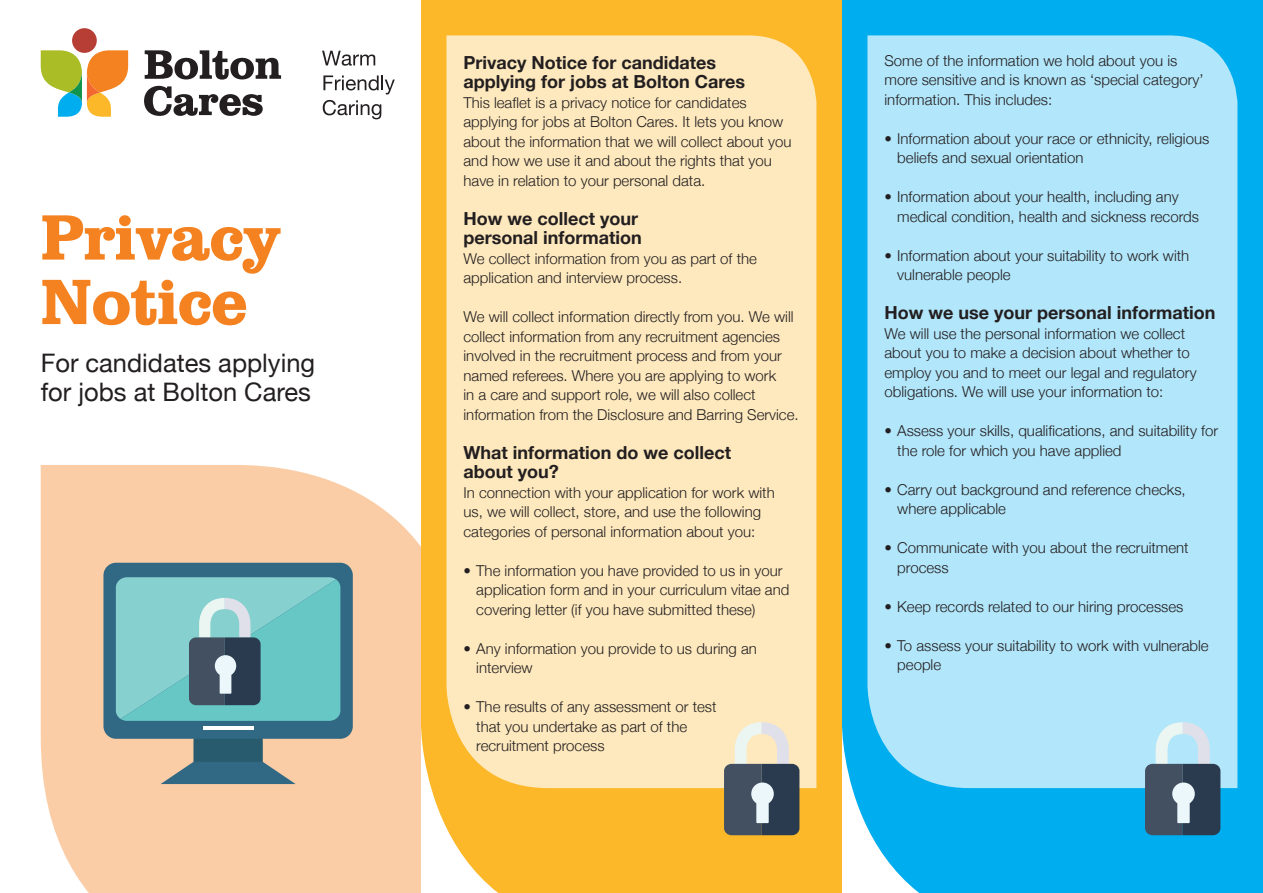
<style>
.page{position:relative;width:1263px;height:893px;background:#fff}
.page>*{position:absolute;margin:0;border:0;box-sizing:border-box;transform-origin:0 0}
.t1{font:66px/64.5px "Bolton";color:#f58220}
.t2{font:25.5px/28.5px "Helvetica Neue";color:#231f20}
.t3{font:700 18px/19.5px "Helvetica Neue";color:#231f20}
.t4{font:300 15px/19.5px "Helvetica Neue";color:#231f20}
</style>
<div class="page">
<div style="left:41px;top:465px;width:380px;height:428px;background:#fbcda6"></div>
<div style="left:421px;top:0;width:421px;height:893px;background:#fcb828"></div>
<div style="left:842px;top:0;width:421px;height:893px;background:#00aeef"></div>
<div style="left:867px;top:35px;width:370px;height:753px;background:#b2e6fa"></div>
<div style="left:446px;top:35px;width:370px;height:753px;background:#fee9be"></div>
<svg style="left:1145px;top:722px;width:75px;height:113px;background:#788f9f"></svg>
<svg style="left:724px;top:722px;width:75px;height:113px;background:#8b9090"></svg>
<svg style="left:145px;top:50px;width:136px;height:30px"></svg>
<svg style="left:144px;top:86px;width:119px;height:30px"></svg>
<div style="left:72px;top:28px;width:25px;height:25px;background:#b73e35;border-radius:50%"></div>
<svg style="left:41px;top:50px;width:87px;height:67px"></svg>
<svg style="left:322px;top:51px;width:53px;height:15px"></svg>
<svg style="left:323px;top:75px;width:72px;height:19px"></svg>
<svg style="left:323px;top:100px;width:58px;height:19px"></svg>
<div style="left:103px;top:563px;width:250px;height:176px;background:#316984;border-radius:13px"></div>
<svg style="left:161px;top:728px;width:135px;height:56px"></svg>
<hr style="left:203px;top:726px;width:50px;height:4px;background:#fff">
<svg style="left:116px;top:577px;width:224px;height:144px;background:#74bcbd"></svg>
<h1 class="t1" style="left:41px;top:204px;width:241px">Privacy<br>Notice</h1>
<h2 class="t2" style="left:41px;top:350px;width:276px">For candidates applying for jobs at Bolton Cares</h2>
<p class="t3" style="left:463px;top:53px;width:283px">Privacy Notice for candidates applying for jobs at Bolton Cares</p>
<p class="t4" style="left:463px;top:92px;width:329px">This leaflet is a privacy notice for candidates applying for jobs at Bolton Cares. It lets you know about the information that we will collect about you and how we use it and about the rights that you have in relation to your personal data.</p>
<p class="t3" style="left:463px;top:209px;width:180px">How we collect your personal information</p>
<p class="t4" style="left:463px;top:248px;width:295px">We collect information from you as part of the application and interview process.</p>
<p class="t4" style="left:463px;top:306px;width:337px">We will collect information directly from you. We will collect information from any recruitment agencies involved in the recruitment process and from your named referees. Where you are applying to work<br>in a care and support role, we will also collect information from the Disclosure and Barring Service.</p>
<p class="t3" style="left:463px;top:443px;width:269px">What information do we collect about you?</p>
<p class="t4" style="left:463px;top:482px;width:313px">In connection with your application for work with us, we will collect, store, and use the following categories of personal information about you:</p>
<p class="t4" style="left:476px;top:560px;width:315px;text-indent:-13px">• The information you have provided to us in your application form and in your curriculum vitae and covering letter (if you have submitted these)</p>
<p class="t4" style="left:476px;top:638px;width:282px;text-indent:-13px">• Any information you provide to us during an interview</p>
<p class="t4" style="left:476px;top:696px;width:242px;text-indent:-13px">• The results of any assessment or test that you undertake as part of the recruitment process</p>
<p class="t4" style="left:884px;top:50px;width:320px">Some of the information we hold about you is more sensitive and is known as ‘special category’ information. This includes:</p>
<p class="t4" style="left:897px;top:128px;width:314px;text-indent:-13px">• Information about your race or ethnicity, religious beliefs and sexual orientation</p>
<p class="t4" style="left:897px;top:186px;width:303px;text-indent:-13px">• Information about your health, including any medical condition, health and sickness records</p>
<p class="t4" style="left:897px;top:245px;width:293px;text-indent:-13px">• Information about your suitability to work with vulnerable people</p>
<p class="t3" style="left:884px;top:303px;width:332px">How we use your personal information</p>
<p class="t4" style="left:884px;top:323px;width:314px">We will use the personal information we collect about you to make a decision about whether to employ you and to meet our legal and regulatory obligations. We will use your information to:</p>
<p class="t4" style="left:897px;top:420px;width:322px;text-indent:-13px">• Assess your skills, qualifications, and suitability for the role for which you have applied</p>
<p class="t4" style="left:897px;top:479px;width:290px;text-indent:-13px">• Carry out background and reference checks, where applicable</p>
<p class="t4" style="left:897px;top:537px;width:293px;text-indent:-13px">• Communicate with you about the recruitment process</p>
<p class="t4" style="left:884px;top:596px;width:300px">• Keep records related to our hiring processes</p>
<p class="t4" style="left:897px;top:635px;width:313px;text-indent:-13px">• To assess your suitability to work with vulnerable people</p>
</div>
